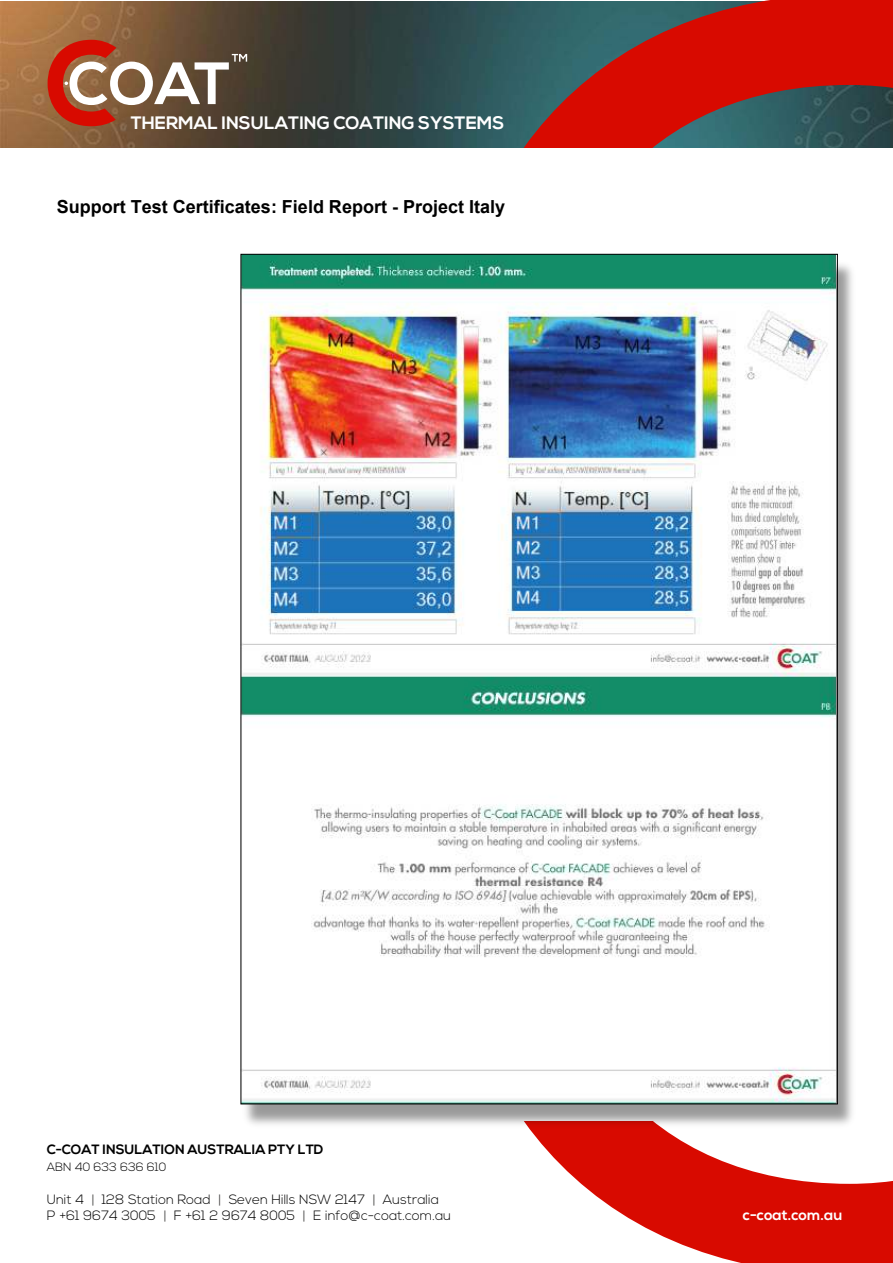
<style>
.page{position:relative;width:893px;height:1263px;background:#fff}
.page>*{position:absolute;margin:0;border:0;box-sizing:border-box;transform-origin:0 0}
.t1{font:700 18px "Arial";color:#000}
.t2{font:700 18px "Nexa";color:#fff}
.t3{font:700 15px "Nexa";color:#fff}
.t4{font:300 13.5px/16.8px "Nexa";color:#000}
.t5{font:700 13.5px "Nexa";color:#000}
.t6{font:300 12px "Nexa";color:#000}
.s1{color:#2c2b2a}
</style>
<div class="page">
<img style="left:0;top:1px;width:518px;height:146px">
<svg style="left:518px;top:1px;width:375px;height:146px;background:#8d312d"></svg>
<svg style="left:47px;top:40px;width:200px;height:86px;background:#966651"></svg>
<svg style="left:531px;top:1131px;width:362px;height:132px;fill:#d80a00"></svg>
<img style="left:240px;top:254px;width:612px;height:877px">
<img style="left:243px;top:256px;width:593px;height:846px">
<h1 class="t2" style="left:131px;top:115px;width:375px">THERMAL INSULATING COATING SYSTEMS</h1>
<h1 class="t1" style="left:57px;top:200px;width:450px">Support Test Certificates: Field Report - Project Italy</h1>
<p class="t5" style="left:47px;top:1144px;width:278px">C-COAT INSULATION AUSTRALIA PTY LTD</p>
<p class="t6" style="left:47px;top:1161px;width:121px">ABN 40 633 636 610</p>
<p class="t4" style="left:47px;top:1192px;width:406px">Unit 4 <span class="s1">|</span> 128 Station Road <span class="s1">|</span> Seven Hills NSW 2147 <span class="s1">|</span> Australia<br>P +61 9674 3005 <span class="s1">|</span> F +61 2 9674 8005 <span class="s1">|</span> E info@c-coat.com.au</p>
<p class="t3" style="left:743px;top:1209px;width:101px">c-coat.com.au</p>
</div>
